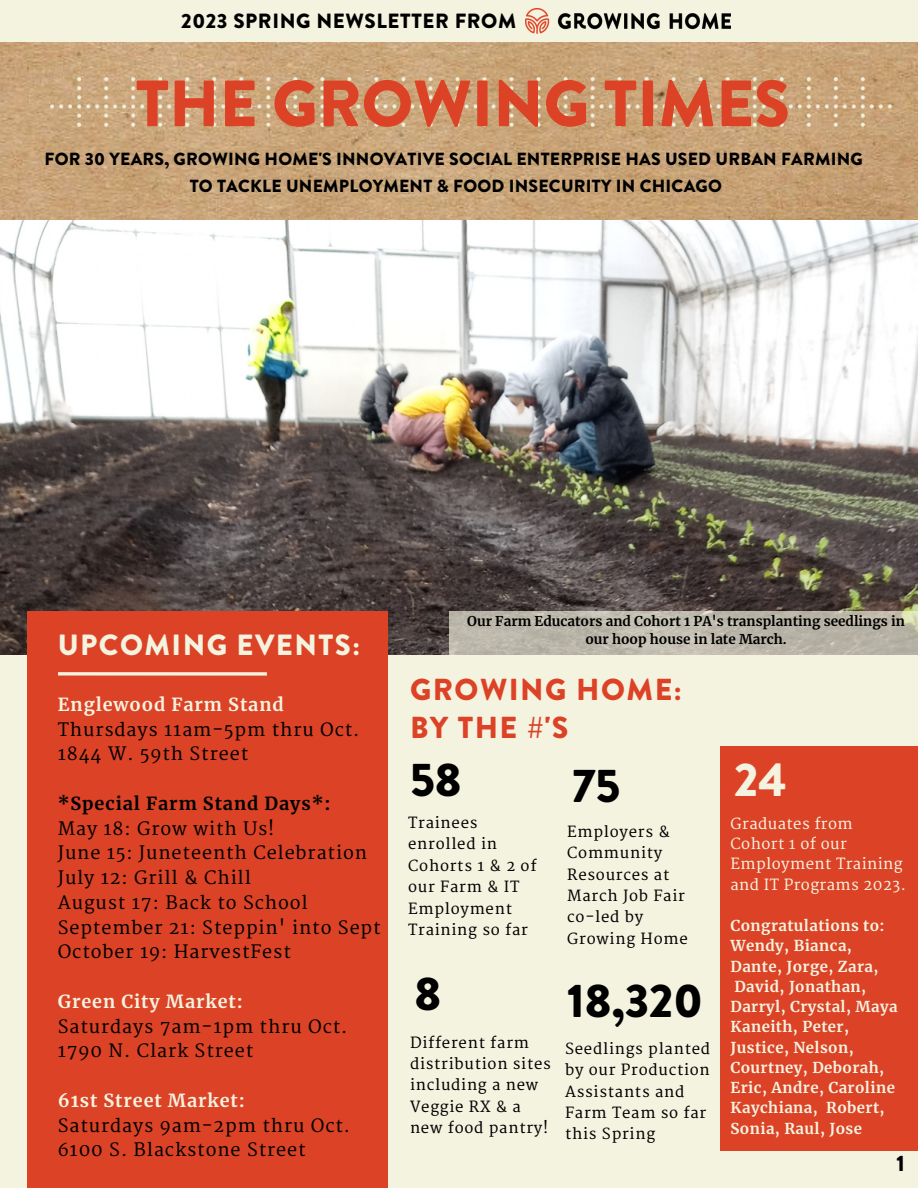
<style>
.page{position:relative;width:918px;height:1188px;background:#fff}
.page>*{position:absolute;margin:0;border:0;box-sizing:border-box;transform-origin:0 0}
.t1{font:900 65.25px "Brandon Grotesque";color:#dc4226}
.t2{font:900 47.25px "Brandon Grotesque";color:#000}
.t3{font:900 47.25px "Brandon Grotesque";color:#f4f3e0}
.t4{font:900 30.3px "Brandon Grotesque";letter-spacing:.05em;color:#dc4226}
.t5{font:900 29.25px "Brandon Grotesque";letter-spacing:.05em;color:#f4f3e0}
.t6{font:900 22.2px "Brandon Grotesque";color:#000}
.t7{font:900 20.55px "Brandon Grotesque";letter-spacing:.03em;color:#000}
.t8{font:18px "Merriweather";letter-spacing:.05em;color:#000}
.t9{font:700 18px "Merriweather";letter-spacing:.05em;color:#f4f3e0}
.t10{font:700 18px "Merriweather";letter-spacing:.05em;color:#000}
.t11{font:900 17.55px "Brandon Grotesque";letter-spacing:.015em;color:#000}
.t12{font:15px/21.3px "Merriweather";letter-spacing:.05em;color:#000}
.t13{font:700 15px/20.2px "Merriweather";letter-spacing:.03em;color:#f4f3e0}
.t14{font:15px/20.2px "Merriweather";letter-spacing:.03em;color:#f4f3e0}
.t15{font:700 13.5px/18px "Merriweather";color:#000;text-align:center}
</style>
<div class="page">
<img style="left:0;top:219px;width:918px;height:436px">
<div style="left:0;top:655px;width:918px;height:533px;background:#f4f3e0"></div>
<div style="left:27px;top:612px;width:361px;height:576px;background:#dc4226"></div>
<img style="left:0;top:42px;width:918px;height:177px">
<img style="left:50px;top:78px;width:842px;height:53px">
<svg style="left:58px;top:672px;width:209px;height:4px"></svg>
<div style="left:0;top:0;width:918px;height:42px;background:#f4f3e0"></div>
<div style="left:721px;top:746px;width:197px;height:404px;background:#dc4226"></div>
<svg style="left:450px;top:612px;width:468px;height:43px;background:#bcb7aa"></svg>
<img style="left:526px;top:9px;width:204px;height:24px">
<p class="t7" style="left:181px;top:6px;width:336px">2023 SPRING NEWSLETTER FROM</p>
<p class="t1" style="left:136px;top:58px;width:656px">THE GROWING TIMES</p>
<p class="t11" style="left:45px;top:146px;width:820px">FOR 30 YEARS, GROWING HOME'S INNOVATIVE SOCIAL ENTERPRISE HAS USED URBAN FARMING</p>
<p class="t11" style="left:190px;top:173px;width:534px">TO TACKLE UNEMPLOYMENT &amp; FOOD INSECURITY IN CHICAGO</p>
<p class="t5" style="left:58px;top:625px;width:304px">UPCOMING EVENTS:</p>
<p class="t9" style="left:58px;top:693px;width:227px">Englewood Farm Stand</p>
<p class="t8" style="left:58px;top:719px;width:303px">Thursdays 11am-5pm thru Oct.</p>
<p class="t8" style="left:58px;top:744px;width:192px">1844 W. 59th Street</p>
<p class="t10" style="left:58px;top:792px;width:274px">*Special Farm Stand Days*:</p>
<p class="t8" style="left:58px;top:818px;width:218px">May 18: Grow with Us!</p>
<p class="t8" style="left:58px;top:843px;width:311px">June 15: Juneteenth Celebration</p>
<p class="t8" style="left:58px;top:867px;width:195px">July 12: Grill &amp; Chill</p>
<p class="t8" style="left:58px;top:892px;width:251px">August 17: Back to School</p>
<p class="t8" style="left:58px;top:917px;width:324px">September 21: Steppin' into Sept</p>
<p class="t8" style="left:58px;top:942px;width:235px">October 19: HarvestFest</p>
<p class="t9" style="left:58px;top:990px;width:187px">Green City Market:</p>
<p class="t8" style="left:58px;top:1016px;width:291px">Saturdays 7am-1pm thru Oct.</p>
<p class="t8" style="left:58px;top:1041px;width:197px">1790 N. Clark Street</p>
<p class="t9" style="left:58px;top:1089px;width:189px">61st Street Market:</p>
<p class="t8" style="left:58px;top:1115px;width:294px">Saturdays 9am-2pm thru Oct.</p>
<p class="t8" style="left:58px;top:1140px;width:250px">6100 S. Blackstone Street</p>
<p class="t15" style="left:467px;top:613px;width:439px">Our Farm Educators and Cohort 1 PA's transplanting seedlings in our hoop house in late March.</p>
<p class="t4" style="left:410px;top:668px;width:273px">GROWING HOME:</p>
<p class="t4" style="left:410px;top:706px;width:160px">BY THE #'S</p>
<p class="t2" style="left:410px;top:746px;width:53px">58</p>
<p class="t3" style="left:734px;top:746px;width:54px">24</p>
<p class="t14" style="left:731px;top:814px;width:177px">Graduates from<br>Cohort 1 of our<br>Employment Training and IT Programs 2023.</p>
<p class="t13" style="left:731px;top:916px;width:156px">Congratulations to:</p>
<p class="t13" style="left:731px;top:936px;width:169px">Wendy, Bianca,<br>Dante, Jorge, Zara,<br>David, Jonathan,<br>Darryl, Crystal, Maya<br>Kaneith, Peter,</p>
<p class="t13" style="left:731px;top:1037px;width:166px">Justice, Nelson,<br>Courtney, Deborah,<br>Eric, Andre, Caroline<br>Kaychiana, Robert,<br>Sonia, Raul, Jose</p>
<p class="t2" style="left:572px;top:753px;width:50px">75</p>
<p class="t12" style="left:567px;top:822px;width:122px">Employers &amp;<br>Community<br>Resources at<br>March Job Fair co-led by<br>Growing Home</p>
<p class="t2" style="left:567px;top:967px;width:137px">18,320</p>
<p class="t12" style="left:565px;top:1038px;width:147px">Seedlings planted by our Production<br>Assistants and<br>Farm Team so far this Spring</p>
<p class="t12" style="left:408px;top:813px;width:130px">Trainees enrolled in<br>Cohorts 1 &amp; 2 of our Farm &amp; IT<br>Employment<br>Training so far</p>
<p class="t2" style="left:414px;top:960px;width:28px">8</p>
<p class="t12" style="left:410px;top:1032px;width:142px">Different farm distribution sites including a new<br>Veggie RX &amp; a new food pantry!</p>
<p class="t6" style="left:897px;top:1147px;width:10px">1</p>
</div>
